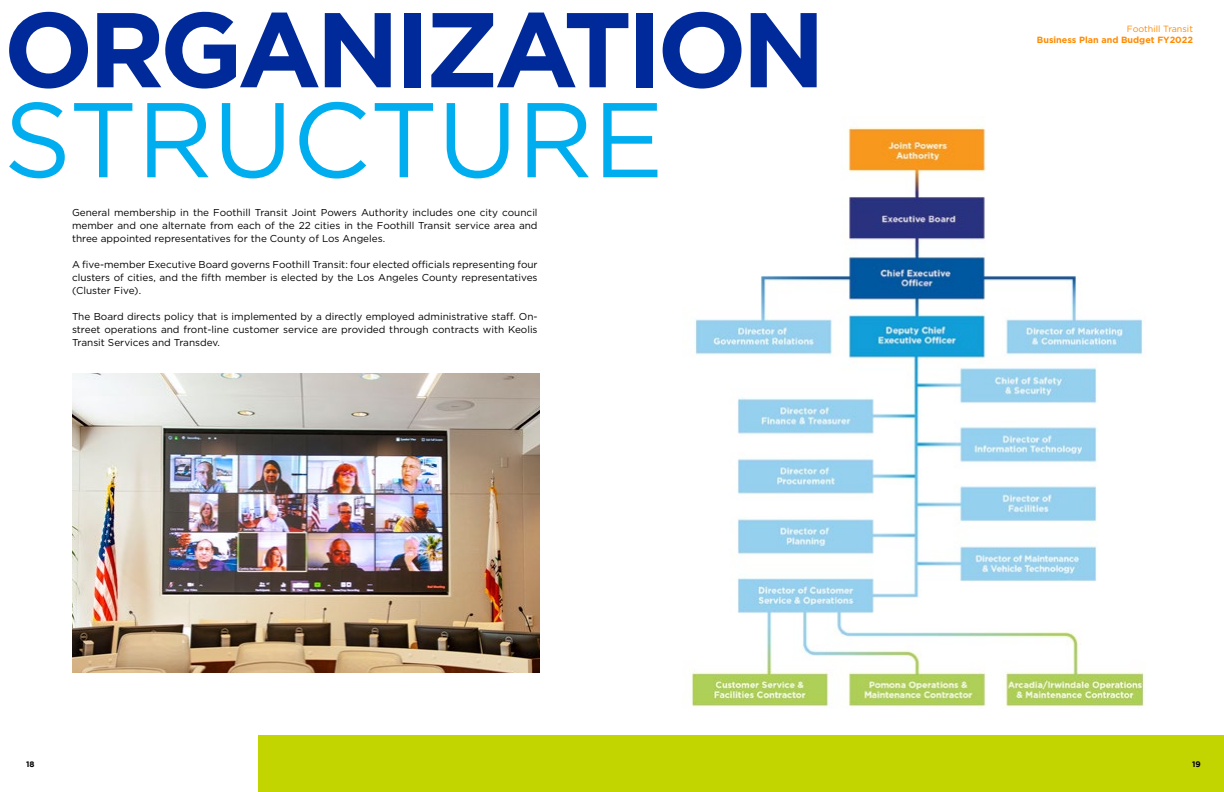
<style>
.page{position:relative;width:1224px;height:792px;background:#fff}
.page>*{position:absolute;margin:0;border:0;box-sizing:border-box;transform-origin:0 0}
.t1{font:700 106px "Gotham";letter-spacing:-.05em;color:#00299a}
.t2{font:106px "Gotham";letter-spacing:-.01em;color:#00aeef}
.t3{font:10px/13px "Gotham";color:#000;text-align:justify}
.t4{font:700 9px "Gotham";color:#ff8a00}
.t5{font:9px "Gotham";color:#ff8a00}
.t6{font:700 8px "Gotham";color:#000}
</style>
<div class="page">
<img style="left:72px;top:374px;width:468px;height:299px">
<div style="left:258px;top:736px;width:966px;height:56px;background:#c2d500"></div>
<img style="left:691px;top:125px;width:454px;height:584px">
<h1 class="t1" style="left:4px;top:-21px;width:824px">ORGANIZATION</h1>
<h1 class="t2" style="left:4px;top:72px;width:662px">STRUCTURE</h1>
<p class="t3" style="left:72px;top:205px;width:467px">General membership in the Foothill Transit Joint Powers Authority includes one city council member and one alternate from each of the 22 cities in the Foothill Transit service area and three appointed representatives for the County of Los Angeles.</p>
<p class="t3" style="left:72px;top:257px;width:467px">A five-member Executive Board governs Foothill Transit: four elected officials representing four clusters of cities, and the fifth member is elected by the Los Angeles County representatives (Cluster Five).</p>
<p class="t3" style="left:72px;top:309px;width:467px">The Board directs policy that is implemented by a directly employed administrative staff. On&shy;street operations and front-line customer service are provided through contracts with Keolis Transit Services and Transdev.</p>
<p class="t5" style="left:1127px;top:23px;width:68px">Foothill Transit</p>
<p class="t4" style="left:1037px;top:34px;width:158px">Business Plan and Budget FY2022</p>
<p class="t6" style="left:26px;top:759px;width:10px">18</p>
<p class="t6" style="left:1192px;top:759px;width:10px">19</p>
</div>
